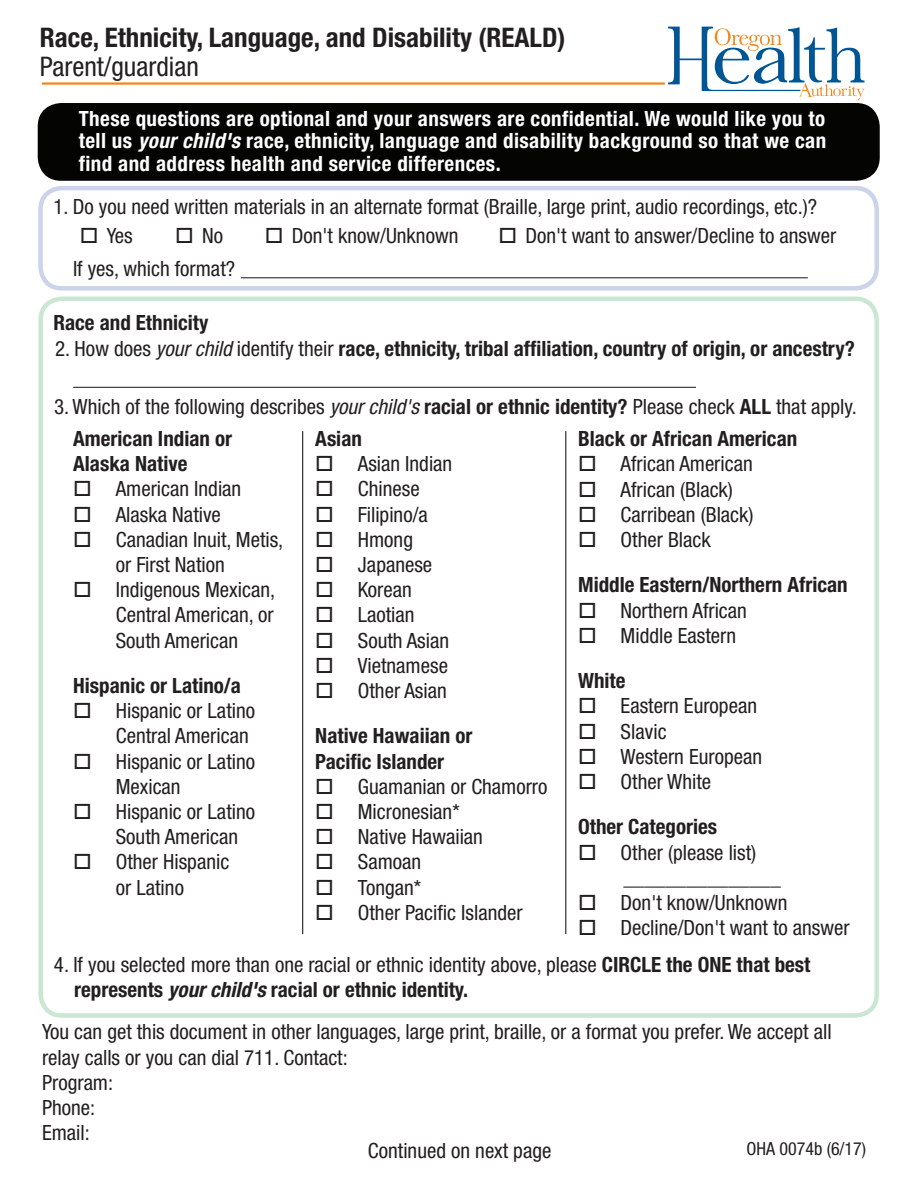
<style>
.page{position:relative;width:918px;height:1188px;background:#fff}
.page>*{position:absolute;margin:0;border:0;box-sizing:border-box;transform-origin:0 0}
.t1{font:700 condensed 27px "Helvetica Neue LT Std";color:#231f20}
.t2{font:condensed 27px "Helvetica Neue LT Std";color:#231f20}
.t3{font:condensed 21px/25.2px "Helvetica Neue LT Std";color:#231f20}
.t4{font:700 condensed 21px/25.2px "Helvetica Neue LT Std";color:#231f20}
.t5{font:700 condensed 21px/22.5px "Helvetica Neue LT Std";letter-spacing:.02em;color:#fff;text-align:justify}
.t6{font:condensed 18px "Helvetica Neue LT Std";color:#231f20}
.s1{font-style:italic}
.s2{font-weight:400}
.s3{font-weight:400;font-style:italic}
.s4{font-weight:700}
.s5{font-weight:700;font-style:italic}
</style>
<div class="page">
<svg style="left:668px;top:27px;width:197px;height:73px"></svg>
<div style="left:38px;top:186px;width:841px;height:105px;border:4px solid #ccd4eb;border-radius:21px"></div>
<hr style="left:241px;top:277px;width:567px;height:1px;background:#231f20">
<div style="left:38px;top:297px;width:841px;height:721px;border:4px solid #cbe6d3;border-radius:21px"></div>
<hr style="left:73px;top:387px;width:623px;height:1px;background:#231f20">
<hr style="left:42px;top:82px;width:623px;height:3px;background:#ed891d">
<div style="left:40px;top:105px;width:838px;height:74px;background:#040503;border-radius:21px"></div>
<div style="left:38px;top:103px;width:842px;height:78px;border:4px solid #040503;border-radius:21px"></div>
<hr style="left:565px;top:431px;width:1px;height:503px;background:#040503">
<hr style="left:302px;top:431px;width:1px;height:503px;background:#040503">
<p class="t1" style="left:40px;top:21px;width:527px">Race, Ethnicity, Language, and Disability (REALD)</p>
<p class="t2" style="left:40px;top:50px;width:160px">Parent/guardian</p>
<p class="t5" style="left:79px;top:107px;width:749px">These questions are optional and your answers are confidential. We would like you to tell us <span class="s1">your child's</span> race, ethnicity, language and disability background so that we can find and address health and service differences.</p>
<p class="t3" style="left:53px;top:194px;width:765px">1. Do you need written materials in an alternate format (Braille, large print, audio recordings, etc.)?</p>
<p class="t3" style="left:107px;top:223px;width:27px">Yes</p>
<p class="t3" style="left:202px;top:223px;width:22px">No</p>
<p class="t3" style="left:292px;top:223px;width:168px">Don't know/Unknown</p>
<p class="t3" style="left:525px;top:223px;width:312px">Don't want to answer/Decline to answer</p>
<p class="t3" style="left:73px;top:256px;width:164px">If yes, which format?</p>
<p class="t4" style="left:53px;top:310px;width:157px">Race and Ethnicity</p>
<p class="t4" style="left:55px;top:336px;width:801px"><span class="s2">2. How does</span> <span class="s3">your child</span> <span class="s2">identify their</span> race, ethnicity, tribal affiliation, country of origin, or ancestry?</p>
<p class="t3" style="left:54px;top:394px;width:804px">3. Which of the following describes <span class="s1">your child's</span> <span class="s4">racial or ethnic identity?</span> Please check <span class="s4">ALL</span> that apply.</p>
<p class="t4" style="left:73px;top:426px;width:160px">American Indian or<br>Alaska Native</p>
<p class="t3" style="left:116px;top:476px;width:169px">American Indian<br>Alaska Native<br>Canadian Inuit, Metis, or First Nation<br>Indigenous Mexican,<br>Central American, or<br>South American</p>
<p class="t4" style="left:73px;top:673px;width:169px">Hispanic or Latino/a</p>
<p class="t3" style="left:116px;top:698px;width:141px">Hispanic or Latino<br>Central American<br>Hispanic or Latino<br>Mexican<br>Hispanic or Latino<br>South American<br>Other Hispanic<br>or Latino</p>
<p class="t4" style="left:315px;top:426px;width:48px">Asian</p>
<p class="t3" style="left:358px;top:451px;width:96px">Asian Indian<br>Chinese<br>Filipino/a<br>Hmong<br>Japanese<br>Korean<br>Laotian<br>South Asian<br>Vietnamese<br>Other Asian</p>
<p class="t4" style="left:315px;top:723px;width:159px">Native Hawaiian or<br>Pacific Islander</p>
<p class="t3" style="left:358px;top:774px;width:191px">Guamanian or Chamorro<br>Micronesian*<br>Native Hawaiian<br>Samoan<br>Tongan*<br>Other Pacific Islander</p>
<p class="t4" style="left:578px;top:426px;width:221px">Black or African American</p>
<p class="t3" style="left:621px;top:451px;width:134px">African American<br>African (Black)<br>Carribean (Black)<br>Other Black</p>
<p class="t4" style="left:578px;top:572px;width:271px">Middle Eastern/Northern African</p>
<p class="t3" style="left:621px;top:597px;width:128px">Northern African<br>Middle Eastern</p>
<p class="t4" style="left:578px;top:668px;width:49px">White</p>
<p class="t3" style="left:621px;top:693px;width:143px">Eastern European<br>Slavic<br>Western European<br>Other White</p>
<p class="t4" style="left:578px;top:814px;width:141px">Other Categories</p>
<p class="t3" style="left:621px;top:839px;width:231px">Other (please list) _______________<br>Don't know/Unknown<br>Decline/Don't want to answer</p>
<p class="t3" style="left:74px;top:951px;width:738px;text-indent:-20px">4. If you selected more than one racial or ethnic identity above, please <span class="s4">CIRCLE the ONE that best represents</span> <span class="s5">your child's</span> <span class="s4">racial or ethnic identity.</span></p>
<p class="t3" style="left:42px;top:1019px;width:791px">You can get this document in other languages, large print, braille, or a format you prefer. We accept all relay calls or you can dial 711. Contact:<br>Program:<br>Phone:<br>Email:</p>
<p class="t3" style="left:368px;top:1137px;width:185px">Continued on next page</p>
<p class="t6" style="left:746px;top:1139px;width:121px">OHA 0074b (6/17)</p>
</div>
